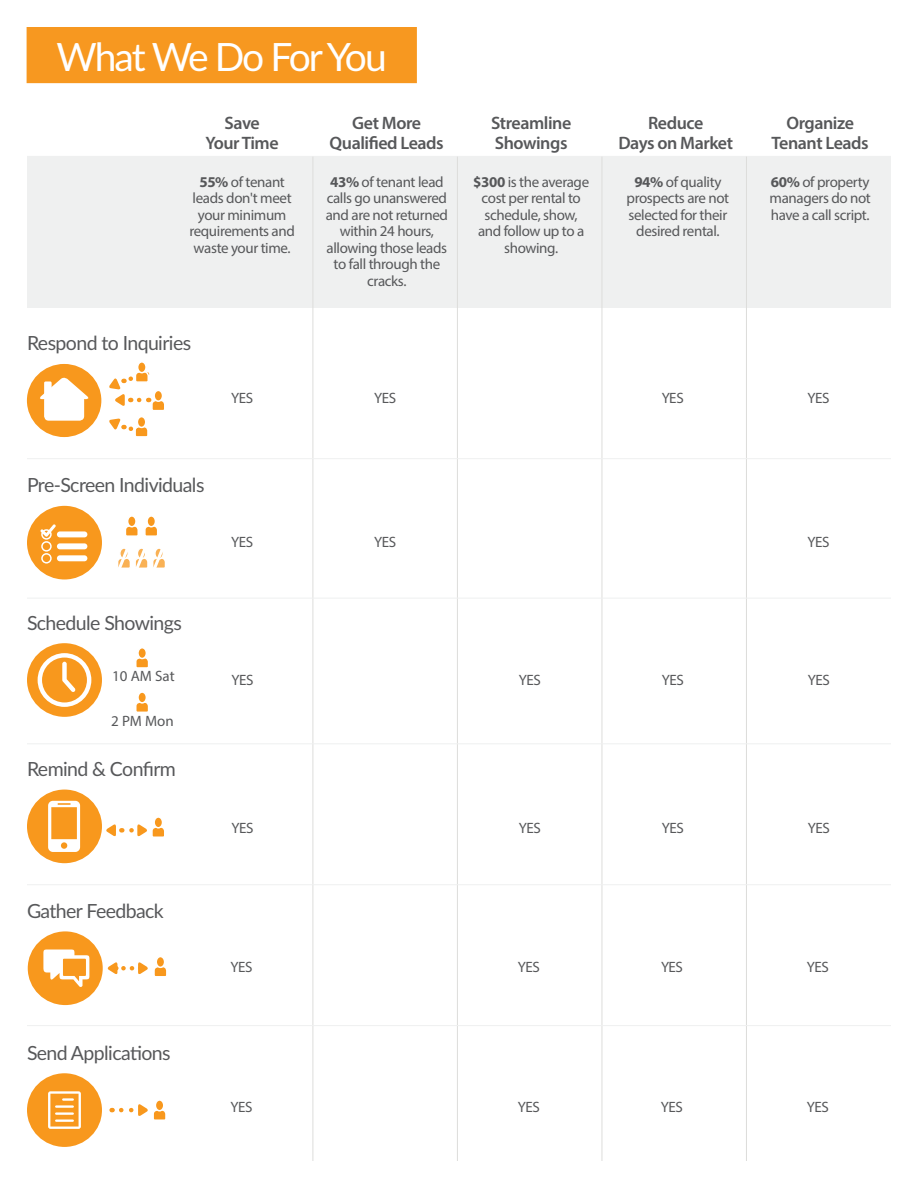
<style>
.page{position:relative;width:918px;height:1188px;background:#fff}
.page>*{position:absolute;margin:0;border:0;box-sizing:border-box;transform-origin:0 0}
.t1{font:39px "Lato";letter-spacing:-.055em;color:#fff}
.t2{font:19.5px "Lato";letter-spacing:-.03em;color:#57585a}
.t3{font:600 18px/19.5px "Myriad Pro";letter-spacing:-.025em;color:#57585a;text-align:center}
.t4{font:15px/16.5px "Myriad Pro";letter-spacing:-.025em;color:#57585a;text-align:center}
.s1{font-weight:700}
</style>
<div class="page">
<div style="left:27px;top:27px;width:390px;height:56px;background:#f79820"></div>
<hr style="left:27px;top:156px;width:864px;height:1px;background:#aaabab">
<div style="left:27px;top:157px;width:864px;height:151px;background:#eff0f0"></div>
<hr style="left:313px;top:157px;width:1px;height:1004px;background:#dddddb">
<hr style="left:602px;top:157px;width:1px;height:1004px;background:#dddddb">
<hr style="left:746px;top:157px;width:1px;height:1004px;background:#dddddb">
<hr style="left:457px;top:157px;width:1px;height:1004px;background:#dddddb">
<div style="left:27px;top:506px;width:75px;height:73px;background:#f8981d;border-radius:50%"></div>
<div style="left:128px;top:516px;width:8px;height:11px;background:#f8981d;border-radius:50%"></div>
<div style="left:127px;top:515px;width:10px;height:12px;border:2px solid #fff;border-radius:50%"></div>
<svg style="left:126px;top:524px;width:31px;height:12px"></svg>
<div style="left:147px;top:516px;width:8px;height:11px;background:#f8981d;border-radius:50%"></div>
<div style="left:146px;top:515px;width:10px;height:12px;border:2px solid #fff;border-radius:50%"></div>
<div style="left:57px;top:531px;width:30px;height:6px;background:#fff;border-radius:3px"></div>
<div style="left:57px;top:543px;width:30px;height:6px;background:#fff;border-radius:3px"></div>
<svg style="left:40px;top:524px;width:16px;height:40px"></svg>
<div style="left:57px;top:555px;width:30px;height:6px;background:#fff;border-radius:3px"></div>
<svg style="left:118px;top:548px;width:47px;height:20px"></svg>
<div style="left:27px;top:643px;width:75px;height:74px;background:#f8981d;border-radius:50%"></div>
<svg style="left:136px;top:658px;width:12px;height:10px"></svg>
<div style="left:138px;top:648px;width:8px;height:11px;background:#f8981d;border-radius:50%"></div>
<div style="left:137px;top:647px;width:10px;height:12px;border:2px solid #fff;border-radius:50%"></div>
<svg style="left:136px;top:703px;width:12px;height:9px"></svg>
<div style="left:138px;top:692px;width:8px;height:11px;background:#f8981d;border-radius:50%"></div>
<div style="left:137px;top:691px;width:10px;height:13px;border:2px solid #fff;border-radius:50%"></div>
<svg style="left:38px;top:653px;width:53px;height:54px"></svg>
<div style="left:27px;top:790px;width:75px;height:73px;background:#f8981d;border-radius:50%"></div>
<div style="left:154px;top:817px;width:9px;height:11px;background:#f8981d;border-radius:50%"></div>
<div style="left:153px;top:816px;width:10px;height:13px;border:2px solid #fff;border-radius:50%"></div>
<svg style="left:48px;top:801px;width:32px;height:51px"></svg>
<svg style="left:106px;top:823px;width:58px;height:14px"></svg>
<div style="left:28px;top:931px;width:75px;height:74px;background:#f8981d;border-radius:50%"></div>
<svg style="left:107px;top:962px;width:25px;height:12px"></svg>
<div style="left:156px;top:957px;width:9px;height:10px;background:#f8981d;border-radius:50%"></div>
<div style="left:155px;top:956px;width:10px;height:12px;border:2px solid #fff;border-radius:50%"></div>
<svg style="left:138px;top:961px;width:29px;height:15px"></svg>
<svg style="left:43px;top:950px;width:46px;height:37px"></svg>
<div style="left:27px;top:1073px;width:75px;height:74px;background:#f8981d;border-radius:50%"></div>
<svg style="left:112px;top:1108px;width:19px;height:4px"></svg>
<div style="left:155px;top:1100px;width:9px;height:11px;background:#f8981d;border-radius:50%"></div>
<div style="left:155px;top:1099px;width:10px;height:13px;border:2px solid #fff;border-radius:50%"></div>
<svg style="left:48px;top:1091px;width:33px;height:38px"></svg>
<hr style="left:55px;top:1105px;width:19px;height:3px;background:#fff">
<hr style="left:55px;top:1112px;width:19px;height:3px;background:#fff">
<hr style="left:55px;top:1119px;width:19px;height:3px;background:#fff">
<svg style="left:138px;top:1103px;width:28px;height:17px"></svg>
<div style="left:138px;top:362px;width:8px;height:11px;background:#f8981d;border-radius:50%"></div>
<div style="left:137px;top:361px;width:10px;height:12px;border:2px solid #fff;border-radius:50%"></div>
<svg style="left:109px;top:370px;width:55px;height:40px"></svg>
<div style="left:154px;top:390px;width:9px;height:11px;background:#f8981d;border-radius:50%"></div>
<div style="left:153px;top:390px;width:10px;height:12px;border:2px solid #fff;border-radius:50%"></div>
<div style="left:27px;top:364px;width:74px;height:73px;background:#f8981d;border-radius:50%"></div>
<div style="left:44px;top:396px;width:40px;height:25px;background:#fff;border-radius:5px"></div>
<svg style="left:40px;top:377px;width:49px;height:22px"></svg>
<div style="left:44px;top:381px;width:8px;height:18px;background:#fff;border-radius:2px"></div>
<div style="left:137px;top:416px;width:10px;height:12px;border:2px solid #fff;border-radius:50%"></div>
<svg style="left:109px;top:418px;width:39px;height:19px"></svg>
<hr style="left:27px;top:458px;width:864px;height:1px;background:#eff0f0">
<hr style="left:27px;top:598px;width:864px;height:1px;background:#eff0f0">
<hr style="left:27px;top:743px;width:864px;height:1px;background:#eff0f0">
<hr style="left:27px;top:884px;width:864px;height:1px;background:#eff0f0">
<hr style="left:27px;top:1025px;width:864px;height:1px;background:#eff0f0">
<p class="t1" style="left:57px;top:29px;width:332px">What We Do For You</p>
<p class="t3" style="left:225px;top:113px;width:37px">Save</p>
<p class="t3" style="left:206px;top:133px;width:75px">Your Time</p>
<p class="t3" style="left:491px;top:113px;width:82px;text-align:left">Streamline<br>Showings</p>
<p class="t3" style="left:648px;top:113px;width:57px">Reduce</p>
<p class="t3" style="left:330px;top:113px;width:116px">Get More<br>Qualified Leads</p>
<p class="t3" style="left:772px;top:113px;width:99px">Organize<br>Tenant Leads</p>
<p class="t3" style="left:618px;top:133px;width:116px">Days on Market</p>
<p class="t4" style="left:189px;top:173px;width:107px"><span class="s1">55%</span> of tenant leads don't meet your minimum requirements and waste your time.</p>
<p class="t4" style="left:473px;top:173px;width:117px"><span class="s1">$300</span> is the average cost per rental to schedule, show, and follow up to a showing.</p>
<p class="t4" style="left:627px;top:173px;width:104px"><span class="s1">94%</span> of quality prospects are not selected for their desired rental.</p>
<p class="t4" style="left:326px;top:173px;width:124px"><span class="s1">43%</span> of tenant lead calls go unanswered and are not returned within 24 hours, allowing those leads to fall through the cracks.</p>
<p class="t4" style="left:770px;top:173px;width:103px;text-align:justify"><span class="s1">60%</span> of property managers do not have a call script.</p>
<p class="t2" style="left:27px;top:329px;width:166px">Respond to Inquiries</p>
<p class="t4" style="left:231px;top:390px;width:24px">YES</p>
<p class="t4" style="left:374px;top:390px;width:24px">YES</p>
<p class="t4" style="left:662px;top:390px;width:24px">YES</p>
<p class="t2" style="left:27px;top:471px;width:179px">Pre-Screen Individuals</p>
<p class="t2" style="left:27px;top:609px;width:156px">Schedule Showings</p>
<p class="t4" style="left:112px;top:668px;width:64px">10 AM Sat</p>
<p class="t4" style="left:111px;top:712px;width:64px">2 PM Mon</p>
<p class="t2" style="left:27px;top:755px;width:150px">Remind &amp; Confirm</p>
<p class="t4" style="left:231px;top:534px;width:24px">YES</p>
<p class="t4" style="left:374px;top:534px;width:24px">YES</p>
<p class="t4" style="left:231px;top:671px;width:24px">YES</p>
<p class="t4" style="left:231px;top:820px;width:24px">YES</p>
<p class="t2" style="left:27px;top:897px;width:138px">Gather Feedback</p>
<p class="t4" style="left:230px;top:958px;width:24px">YES</p>
<p class="t2" style="left:27px;top:1039px;width:145px">Send Applications</p>
<p class="t4" style="left:230px;top:1099px;width:24px">YES</p>
<p class="t4" style="left:519px;top:671px;width:24px">YES</p>
<p class="t4" style="left:662px;top:671px;width:24px">YES</p>
<p class="t4" style="left:519px;top:820px;width:24px">YES</p>
<p class="t4" style="left:662px;top:820px;width:24px">YES</p>
<p class="t4" style="left:518px;top:958px;width:24px">YES</p>
<p class="t4" style="left:661px;top:958px;width:24px">YES</p>
<p class="t4" style="left:518px;top:1099px;width:24px">YES</p>
<p class="t4" style="left:661px;top:1099px;width:24px">YES</p>
<p class="t4" style="left:807px;top:390px;width:24px">YES</p>
<p class="t4" style="left:807px;top:534px;width:24px">YES</p>
<p class="t4" style="left:808px;top:671px;width:24px">YES</p>
<p class="t4" style="left:808px;top:820px;width:24px">YES</p>
<p class="t4" style="left:807px;top:958px;width:24px">YES</p>
<p class="t4" style="left:807px;top:1099px;width:24px">YES</p>
</div>
